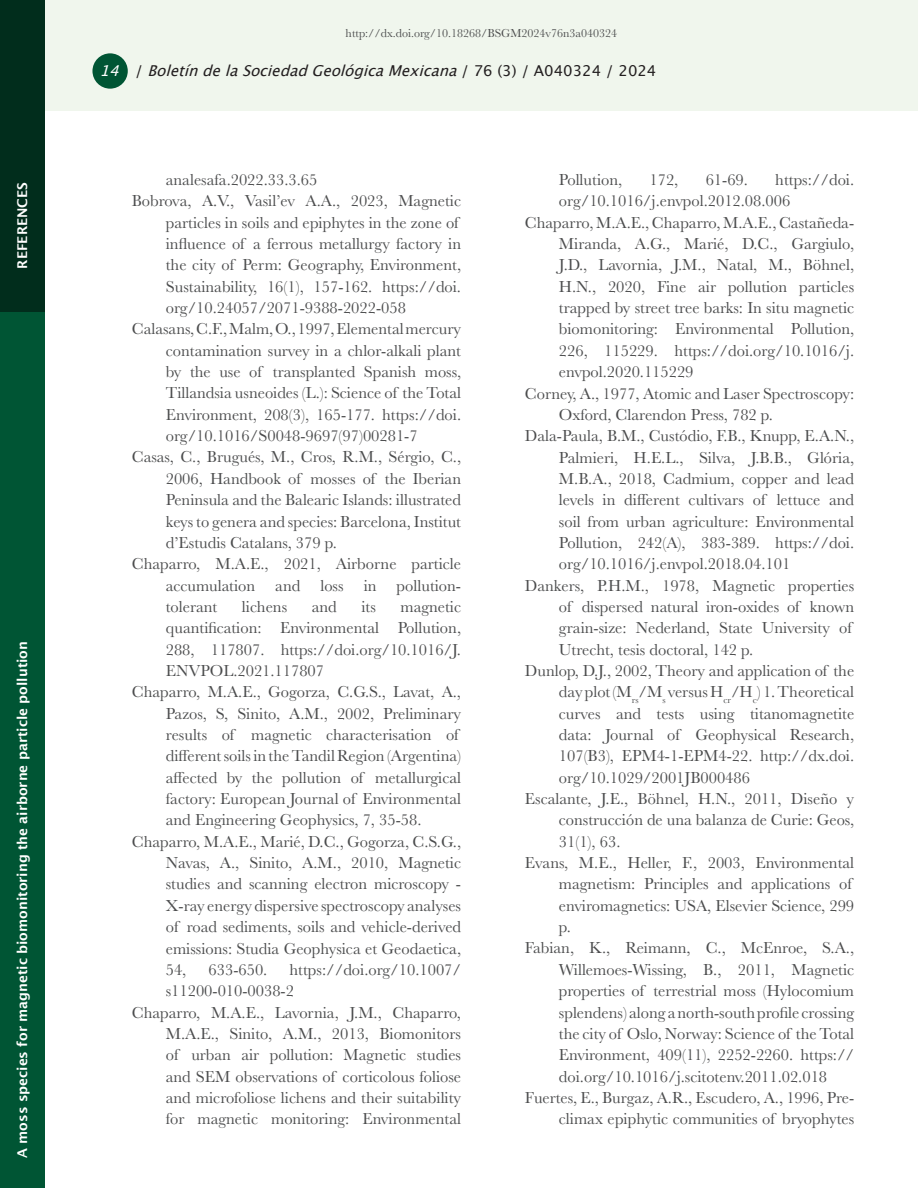
<style>
.page{position:relative;width:918px;height:1188px;background:#fff}
.page>*{position:absolute;margin:0;border:0;box-sizing:border-box;transform-origin:0 0}
.References{font:16.5px/21.3px "Baskerville";color:#4b4c4d;text-align:justify}
.t1{font:italic 15px "Lucida Grande";color:#231f20}
.t2{font:15px "Lucida Grande";color:#231f20}
.t3{font:italic 15px "Lucida Grande";color:#fff}
.Section{font:600 13.5px "Lucida Sans";color:#fff}
.t4{font:12px "Baskerville";color:#4b4c4d}
.s1{font-style:normal}
</style>
<div class="page">
<div style="left:0;top:311px;width:44px;height:877px;background:#005534"></div>
<div style="left:45px;top:0;width:873px;height:111px;background:#f0f6ed"></div>
<div style="left:92px;top:53px;width:36px;height:36px;background:#005534;border-radius:50%"></div>
<div style="left:0;top:0;width:44px;height:311px;background:#012d1c"></div>
<p class="Section" style="left:15px;top:269px;width:88px;rotate:-90deg">REFERENCES</p>
<p class="Section" style="left:15px;top:1158px;width:518px;rotate:-90deg">A moss species for magnetic biomonitoring the airborne particle pollution</p>
<p class="t4" style="left:346px;top:26px;width:273px">http://dx.doi.org/10.18268/BSGM2024v76n3a040324</p>
<p class="t1" style="left:135px;top:62px;width:523px"><span class="s1">/</span> BoletíndelaSociedadGeológicaMexicana<span class="s1">/ 7 6 ( 3 ) / A 0 4 0 3 2 4 / 2 0 2 4</span></p>
<p class="t3" style="left:100px;top:62px;width:28px">14</p>
<p class="t2" style="left:600px;top:62px;width:52px">/ 2024</p>
<p class="References" style="left:166px;top:169px;width:153px">analesafa.2022.33.3.65</p>
<p class="References" style="left:166px;top:191px;width:297px;text-align:left;text-indent:-34px">Bobrova, A.V., Vasil’ev A.A., 2023, Magnetic particles in soils and epiphytes in the zone of influence of a ferrous metallurgy factory in the city of Perm: Geography, Environment, Sustainability, 16(1), 157-162. https://doi. org/10.24057/2071-9388-2022-058</p>
<p class="References" style="left:166px;top:319px;width:297px;text-indent:-34px">Calasans, C.F., Malm, O., 1997, Elemental mercury contamination survey in a chlor-alkali plant by the use of transplanted Spanish moss, Tillandsia usneoides (L.): Science of the Total Environment, 208(3), 165-177. https://doi. org/10.1016/S0048-9697(97)00281-7</p>
<p class="References" style="left:166px;top:447px;width:297px;text-indent:-34px">Casas, C., Brugués, M., Cros, R.M., Sérgio, C., 2006, Handbook of mosses of the Iberian Peninsula and the Balearic Islands: illustrated keys to genera and species: Barcelona, Institut d’Estudis Catalans, 379 p.</p>
<p class="References" style="left:166px;top:553px;width:297px;text-indent:-34px">Chaparro, M.A.E., 2021, Airborne particle accumulation and loss in pollution&shy;tolerant</p>
<p class="References" style="left:166px;top:596px;width:297px;text-indent:235px">magnetic quantification: Environmental Pollution, 288, 117807. https://doi.org/10.1016/J.<br>ENVPOL.2021.117807</p>
<p class="References" style="left:166px;top:682px;width:297px;text-align:left;text-indent:-34px">Chaparro, M.A.E., Gogorza, C.G.S., Lavat, A., Pazos, S, Sinito, A.M., 2002, Preliminary results of magnetic characterisation of different soils in the Tandil Region (Argentina) affected by the pollution of metallurgical factory: European Journal of Environmental and Engineering Geophysics, 7, 35-58.</p>
<p class="References" style="left:166px;top:831px;width:297px;text-indent:-34px">Chaparro, M.A.E., Marié, D.C., Gogorza, C.S.G., Navas, A., Sinito, A.M., 2010, Magnetic studies and scanning electron microscopy - X-ray energy dispersive spectroscopy analyses of road sediments, soils and vehicle-derived emissions: Studia Geophysica et Geodaetica, 54,</p>
<p class="References" style="left:242px;top:596px;width:47px">lichens</p>
<p class="References" style="left:312px;top:596px;width:27px">and</p>
<p class="References" style="left:361px;top:596px;width:16px">its</p>
<p class="References" style="left:166px;top:959px;width:297px;text-indent:124px">https://doi.org/10.1007/ s11200-010-0038-2</p>
<p class="References" style="left:166px;top:1002px;width:297px;text-indent:-34px">Chaparro, M.A.E., Lavornia, J.M., Chaparro, M.A.E., Sinito, A.M., 2013, Biomonitors of urban air pollution: Magnetic studies and SEM observations of corticolous foliose and microfoliose lichens and their suitability for magnetic monitoring: Environmental</p>
<p class="References" style="left:209px;top:959px;width:60px">633-650.</p>
<p class="References" style="left:559px;top:169px;width:297px;text-indent:216px">https://doi. org/10.1016/j.envpol.2012.08.006</p>
<p class="References" style="left:559px;top:212px;width:297px;text-indent:-34px">Chaparro, M.A.E., Chaparro, M.A.E., Castañeda-Miranda, A.G., Marié, D.C., Gargiulo, J.D., Lavornia, J.M., Natal, M., Böhnel, H.N., 2020, Fine air pollution particles trapped by street tree barks: In situ magnetic biomonitoring: Environmental Pollution, 226, 115229. https://doi.org/10.1016/j. envpol.2020.115229</p>
<p class="References" style="left:559px;top:383px;width:297px;text-indent:-34px">Corney, A., 1977, Atomic and Laser Spectroscopy:<br>Oxford, Clarendon Press, 782 p.</p>
<p class="References" style="left:559px;top:425px;width:297px;text-indent:-34px">Dala-Paula, B.M., Custódio, F.B., Knupp, E.A.N., Palmieri, H.E.L., Silva, J.B.B., Glória, M.B.A., 2018, Cadmium, copper and lead levels in different cultivars of lettuce and soil from urban agriculture: Environmental Pollution, 242(A), 383-389. https://doi. org/10.1016/j.envpol.2018.04.101</p>
<p class="References" style="left:559px;top:575px;width:297px;text-align:left;text-indent:-34px">Dankers, P.H.M., 1978, Magnetic properties of dispersed natural iron-oxides of known grain-size: Nederland, State University of Utrecht, tesis doctoral, 142 p.</p>
<p class="References" style="left:559px;top:660px;width:297px;text-indent:-34px">Dunlop, D.J., 2002, Theory and application of the day plot (M<sub>rs</sub>/M<sub>s</sub> versus H<sub>cr</sub>/H<sub>c</sub>) 1. Theoretical curves and tests using titanomagnetite data: Journal of Geophysical Research, 107(B3), EPM4-1-EPM4-22. http://dx.doi. org/10.1029/2001JB000486</p>
<p class="References" style="left:559px;top:788px;width:297px;text-indent:-34px">Escalante, J.E., Böhnel, H.N., 2011, Diseño y construcción de una balanza de Curie: Geos, 31(1), 63.</p>
<p class="References" style="left:559px;top:852px;width:297px;text-align:left;text-indent:-34px">Evans, M.E., Heller, F., 2003, Environmental magnetism: Principles and applications of enviromagnetics: USA, Elsevier Science, 299 p.</p>
<p class="References" style="left:559px;top:938px;width:297px;text-indent:-34px">Fabian, K., Reimann, C., McEnroe, S.A., Willemoes-Wissing, B., 2011, Magnetic properties of terrestrial moss (Hylocomium splendens) along a north-south profile crossing the city of Oslo, Norway: Science of the Total Environment, 409(11), 2252-2260. https:// doi.org/10.1016/j.scitotenv.2011.02.018</p>
<p class="References" style="left:525px;top:1087px;width:331px;text-align:right">Fuertes, E., Burgaz, A.R., Escudero, A., 1996, Pre&shy;climax epiphytic communities of bryophytes</p>
<p class="References" style="left:559px;top:169px;width:65px">Pollution,</p>
<p class="References" style="left:650px;top:169px;width:30px">172,</p>
<p class="References" style="left:706px;top:169px;width:44px">61-69.</p>
</div>
